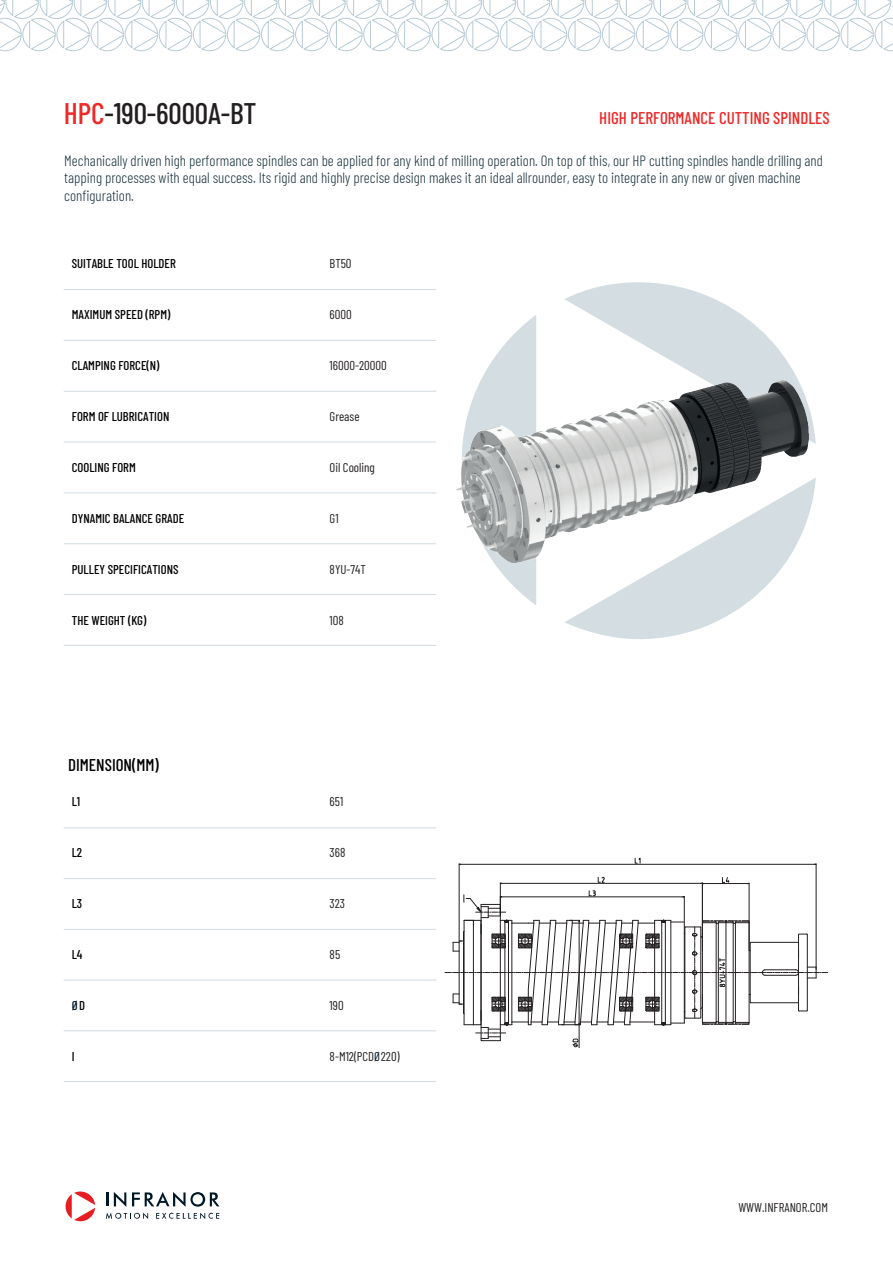
<style>
.page{position:relative;width:893px;height:1263px;background:#fff}
.page>*{position:absolute;margin:0;border:0;box-sizing:border-box;transform-origin:0 0}
.t1{font:500 29.7px "Barlow Condensed";letter-spacing:-.005em;color:#231f20}
.t2{font:500 16.95px "Barlow Condensed";color:#ee2928}
.t3{font:500 16.95px "Barlow Condensed";color:#000}
.t4{font:300 14.85px/17.9px "Barlow Condensed";color:#1e3540}
.t5{font:500 12.75px "Barlow Condensed";color:#000}
.t6{font:12.75px "Barlow Condensed";color:#231f20}
.t7{font:500 12.75px "Barlow Condensed";color:#001624}
.s1{color:#ee2928}
.s2{color:#000}
.s3{color:#001624}
</style>
<div class="page">
<svg style="left:0;top:0;width:893px;height:51px"></svg>
<hr style="left:64px;top:289px;width:372px;height:1px;background:#d3dde2">
<hr style="left:64px;top:340px;width:372px;height:1px;background:#d3dde2">
<hr style="left:64px;top:391px;width:372px;height:1px;background:#d3dde2">
<hr style="left:64px;top:441px;width:372px;height:2px;background:#d3dde2">
<hr style="left:64px;top:492px;width:372px;height:1px;background:#d3dde2">
<hr style="left:64px;top:543px;width:372px;height:1px;background:#d3dde2">
<hr style="left:64px;top:594px;width:372px;height:1px;background:#d3dde2">
<hr style="left:64px;top:645px;width:372px;height:1px;background:#d3dde2">
<hr style="left:64px;top:827px;width:372px;height:1px;background:#d3dde2">
<hr style="left:64px;top:929px;width:372px;height:1px;background:#d3dde2">
<hr style="left:64px;top:878px;width:372px;height:1px;background:#d3dde2">
<hr style="left:64px;top:979px;width:372px;height:1px;background:#d3dde2">
<hr style="left:64px;top:1030px;width:372px;height:1px;background:#d3dde2">
<hr style="left:64px;top:1081px;width:372px;height:1px;background:#d3dde2">
<svg style="left:66px;top:1191px;width:29px;height:30px"></svg>
<svg style="left:106px;top:1192px;width:113px;height:27px"></svg>
<svg style="left:565px;top:282px;width:191px;height:44px"></svg>
<svg style="left:565px;top:609px;width:173px;height:30px"></svg>
<hr style="left:459px;top:864px;width:1px;height:76px;background:#231f20">
<hr style="left:816px;top:864px;width:1px;height:105px;background:#231f20">
<hr style="left:460px;top:864px;width:355px;height:1px;background:#231f20">
<svg style="left:634px;top:857px;width:7px;height:7px"></svg>
<hr style="left:500px;top:883px;width:1px;height:32px;background:#231f20">
<hr style="left:502px;top:883px;width:199px;height:1px;background:#231f20">
<svg style="left:598px;top:877px;width:7px;height:6px"></svg>
<hr style="left:702px;top:883px;width:1px;height:54px;background:#231f20">
<hr style="left:749px;top:883px;width:1px;height:67px;background:#231f20">
<hr style="left:704px;top:883px;width:44px;height:1px;background:#231f20">
<svg style="left:722px;top:877px;width:8px;height:6px"></svg>
<svg style="left:445px;top:890px;width:383px;height:157px"></svg>
<img style="left:420px;top:326px;width:396px;height:283px">
<h1 class="t1" style="left:64px;top:92px;width:194px"><span class="s1">HPC</span>-190-6000A-BT</h1>
<p class="t2" style="left:599px;top:106px;width:232px">HIGH PERFORMANCE CUTTING SPINDLES</p>
<p class="t4" style="left:64px;top:150px;width:760px">Mechanically driven high performance spindles can be applied for any kind of milling operation. On top of this, our HP cutting spindles handle drilling and tapping processes with equal success. Its rigid and highly precise design makes it an ideal allrounder, easy to integrate in any new or given machine configuration.</p>
<p class="t5" style="left:72px;top:254px;width:106px">SUITABLE TOOL HOLDER</p>
<p class="t6" style="left:330px;top:255px;width:24px">BT50</p>
<p class="t5" style="left:72px;top:305px;width:100px">MAXIMUM SPEED (RPM)</p>
<p class="t6" style="left:330px;top:306px;width:24px">6000</p>
<p class="t5" style="left:72px;top:356px;width:89px">CLAMPING FORCE(N)</p>
<p class="t6" style="left:330px;top:357px;width:59px">16000-20000</p>
<p class="t5" style="left:72px;top:407px;width:99px">FORM OF LUBRICATION</p>
<p class="t6" style="left:330px;top:408px;width:31px">Grease</p>
<p class="t5" style="left:72px;top:458px;width:65px">COOLING FORM</p>
<p class="t5" style="left:72px;top:510px;width:114px">DYNAMIC BALANCE GRADE</p>
<p class="t6" style="left:330px;top:459px;width:47px">Oil Cooling</p>
<p class="t6" style="left:330px;top:510px;width:11px">G1</p>
<p class="t5" style="left:72px;top:561px;width:108px">PULLEY SPECIFICATIONS</p>
<p class="t6" style="left:330px;top:561px;width:38px">8YU-74T</p>
<p class="t5" style="left:72px;top:612px;width:76px">THE WEIGHT (KG)</p>
<p class="t6" style="left:330px;top:612px;width:16px">108</p>
<p class="t3" style="left:68px;top:753px;width:92px">DIMENSION(MM)</p>
<p class="t5" style="left:72px;top:792px;width:10px">L1</p>
<p class="t6" style="left:330px;top:792px;width:15px">651</p>
<p class="t5" style="left:72px;top:843px;width:12px">L2</p>
<p class="t6" style="left:330px;top:843px;width:17px">368</p>
<p class="t5" style="left:72px;top:894px;width:12px">L3</p>
<p class="t6" style="left:330px;top:894px;width:17px">323</p>
<p class="t5" style="left:72px;top:945px;width:12px">L4</p>
<p class="t6" style="left:330px;top:945px;width:12px">85</p>
<p class="t7" style="left:72px;top:996px;width:15px">Ø<span class="s2">D</span></p>
<p class="t6" style="left:330px;top:996px;width:16px">190</p>
<p class="t5" style="left:72px;top:1047px;width:4px">I</p>
<p class="t6" style="left:330px;top:1047px;width:71px">8-M12(PCD<span class="s3">Ø</span>220)</p>
<p class="t6" style="left:738px;top:1198px;width:91px">WWW.INFRANOR.COM</p>
</div>
